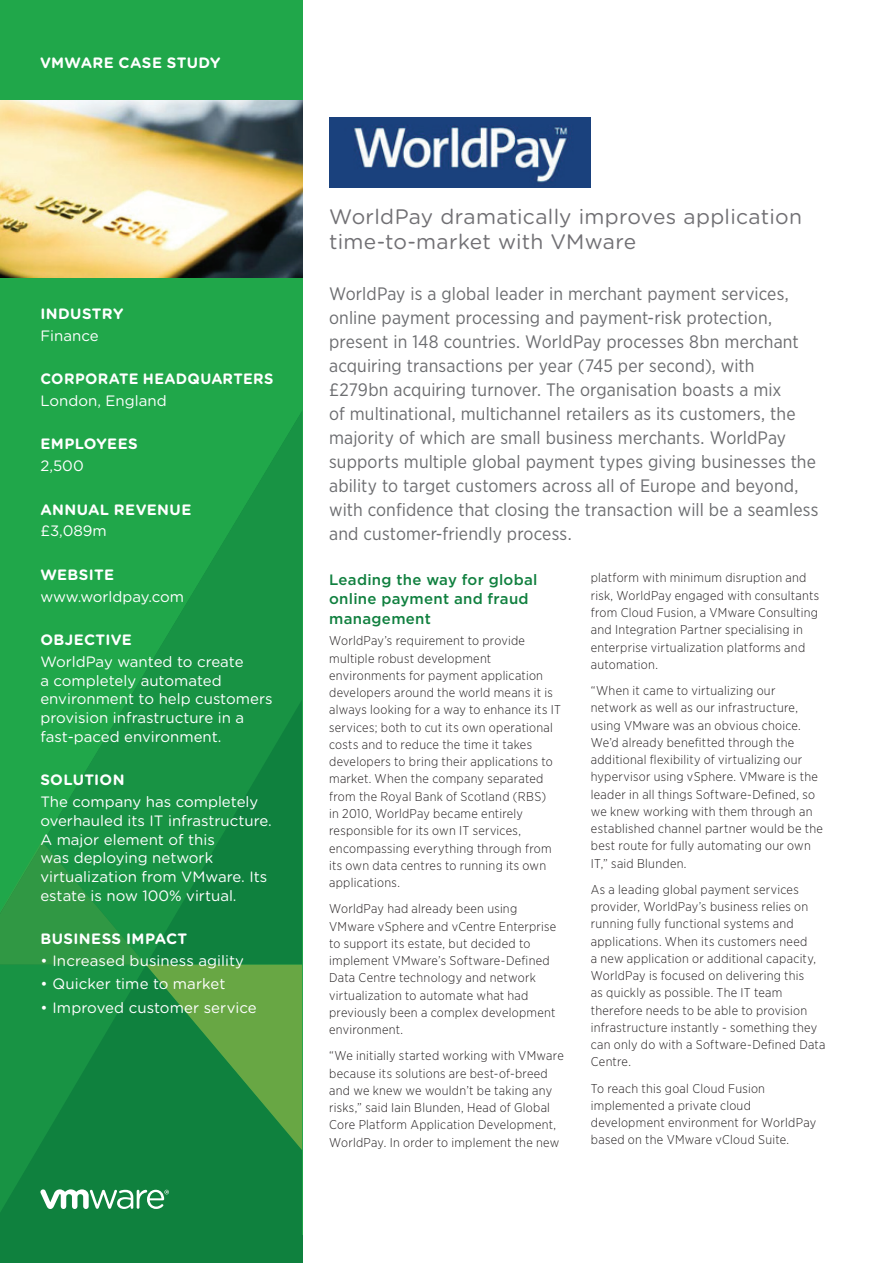
<style>
.page{position:relative;width:893px;height:1263px;background:#fff}
.page>*{position:absolute;margin:0;border:0;box-sizing:border-box;transform-origin:0 0}
.t1{font:21px/25.5px "Gotham Rounded";letter-spacing:.01em;color:#717074}
.t2{font:18px/24px "Gotham Narrow";letter-spacing:.005em;color:#6c6d70}
.t3{font:15px/18.8px "Gotham Rounded";color:#fff}
.t4{font:700 15px "Gotham Rounded";letter-spacing:.025em;color:#fff}
.t5{font:500 15px/19.5px "Gotham";letter-spacing:.02em;color:#10803f}
.t6{font:300 12.75px/17.2px "Gotham Narrow";letter-spacing:.02em;color:#231f20}
</style>
<div class="page">
<div style="left:0;top:0;width:302px;height:1235px;background:#20a74a"></div>
<div style="left:0;top:1213px;width:302px;height:50px;background:#0f813e"></div>
<svg style="left:44px;top:412px;width:258px;height:429px"></svg>
<svg style="left:0;top:841px;width:302px;height:372px;background:#228e42"></svg>
<img style="left:329px;top:117px;width:262px;height:70px">
<img style="left:0;top:101px;width:302px;height:176px">
<p class="t4" style="left:40px;top:51px;width:182px">VMWARE CASE STUDY</p>
<p class="t4" style="left:40px;top:303px;width:84px">INDUSTRY</p>
<p class="t3" style="left:40px;top:325px;width:60px">Finance</p>
<p class="t4" style="left:40px;top:368px;width:235px">CORPORATE HEADQUARTERS</p>
<p class="t3" style="left:40px;top:390px;width:128px">London, England</p>
<p class="t4" style="left:40px;top:433px;width:99px">EMPLOYEES</p>
<p class="t3" style="left:40px;top:456px;width:45px">2,500</p>
<p class="t4" style="left:40px;top:498px;width:153px">ANNUAL REVENUE</p>
<p class="t3" style="left:40px;top:521px;width:68px">£3,089m</p>
<p class="t4" style="left:40px;top:564px;width:75px">WEBSITE</p>
<p class="t3" style="left:40px;top:586px;width:145px">www.worldpay.com</p>
<p class="t4" style="left:40px;top:629px;width:93px">OBJECTIVE</p>
<p class="t3" style="left:40px;top:651px;width:234px">WorldPay wanted to create<br>a completely automated environment to help customers provision infrastructure in a fast-paced environment.</p>
<p class="t4" style="left:40px;top:769px;width:86px">SOLUTION</p>
<p class="t3" style="left:40px;top:792px;width:233px">The company has completely overhauled its IT infrastructure.<br>A major element of this<br>was deploying network virtualization from VMware. Its estate is now 100% virtual.</p>
<p class="t4" style="left:40px;top:928px;width:148px">BUSINESS IMPACT</p>
<p class="t3" style="left:40px;top:951px;width:205px">• Increased business agility</p>
<p class="t3" style="left:40px;top:974px;width:187px">• Quicker time to market</p>
<p class="t3" style="left:40px;top:997px;width:218px">• Improved customer service</p>
<h1 class="t1" style="left:329px;top:203px;width:474px">WorldPay dramatically improves application time-to-market with VMware</h1>
<p class="t2" style="left:329px;top:281px;width:491px">WorldPay is a global leader in merchant payment services, online payment processing and payment-risk protection, present in 148 countries. WorldPay processes 8bn merchant acquiring transactions per year (745 per second), with<br>£279bn acquiring turnover. The organisation boasts a mix<br>of multinational, multichannel retailers as its customers, the majority of which are small business merchants. WorldPay supports multiple global payment types giving businesses the ability to target customers across all of Europe and beyond, with confidence that closing the transaction will be a seamless and customer-friendly process.</p>
<p class="t5" style="left:329px;top:569px;width:210px">Leading the way for global online payment and fraud management</p>
<p class="t6" style="left:329px;top:632px;width:233px">WorldPay’s requirement to provide multiple robust development environments for payment application developers around the world means it is always looking for a way to enhance its IT services; both to cut its own operational costs and to reduce the time it takes developers to bring their applications to market. When the company separated from the Royal Bank of Scotland (RBS)<br>in 2010, WorldPay became entirely responsible for its own IT services, encompassing everything through from its own data centres to running its own applications.</p>
<p class="t6" style="left:329px;top:900px;width:229px">WorldPay had already been using VMware vSphere and vCentre Enterprise to support its estate, but decided to implement VMware’s Software-Defined Data Centre technology and network virtualization to automate what had previously been a complex development environment.</p>
<p class="t6" style="left:329px;top:1047px;width:236px">“We initially started working with VMware because its solutions are best-of-breed and we knew we wouldn’t be taking any risks,” said Iain Blunden, Head of Global Core Platform Application Development, WorldPay. In order to implement the new</p>
<p class="t6" style="left:591px;top:569px;width:230px">platform with minimum disruption and risk, WorldPay engaged with consultants from Cloud Fusion, a VMware Consulting and Integration Partner specialising in enterprise virtualization platforms and automation.</p>
<p class="t6" style="left:591px;top:682px;width:234px">“When it came to virtualizing our network as well as our infrastructure, using VMware was an obvious choice.<br>We’d already benefitted through the additional flexibility of virtualizing our hypervisor using vSphere. VMware is the leader in all things Software-Defined, so we knew working with them through an established channel partner would be the best route for fully automating our own IT,” said Blunden.</p>
<p class="t6" style="left:591px;top:880px;width:236px">As a leading global payment services provider, WorldPay’s business relies on running fully functional systems and applications. When its customers need<br>a new application or additional capacity, WorldPay is focused on delivering this<br>as quickly as possible. The IT team therefore needs to be able to provision infrastructure instantly - something they can only do with a Software-Defined Data Centre.</p>
<p class="t6" style="left:591px;top:1079px;width:227px">To reach this goal Cloud Fusion implemented a private cloud development environment for WorldPay based on the VMware vCloud Suite.</p>
</div>
